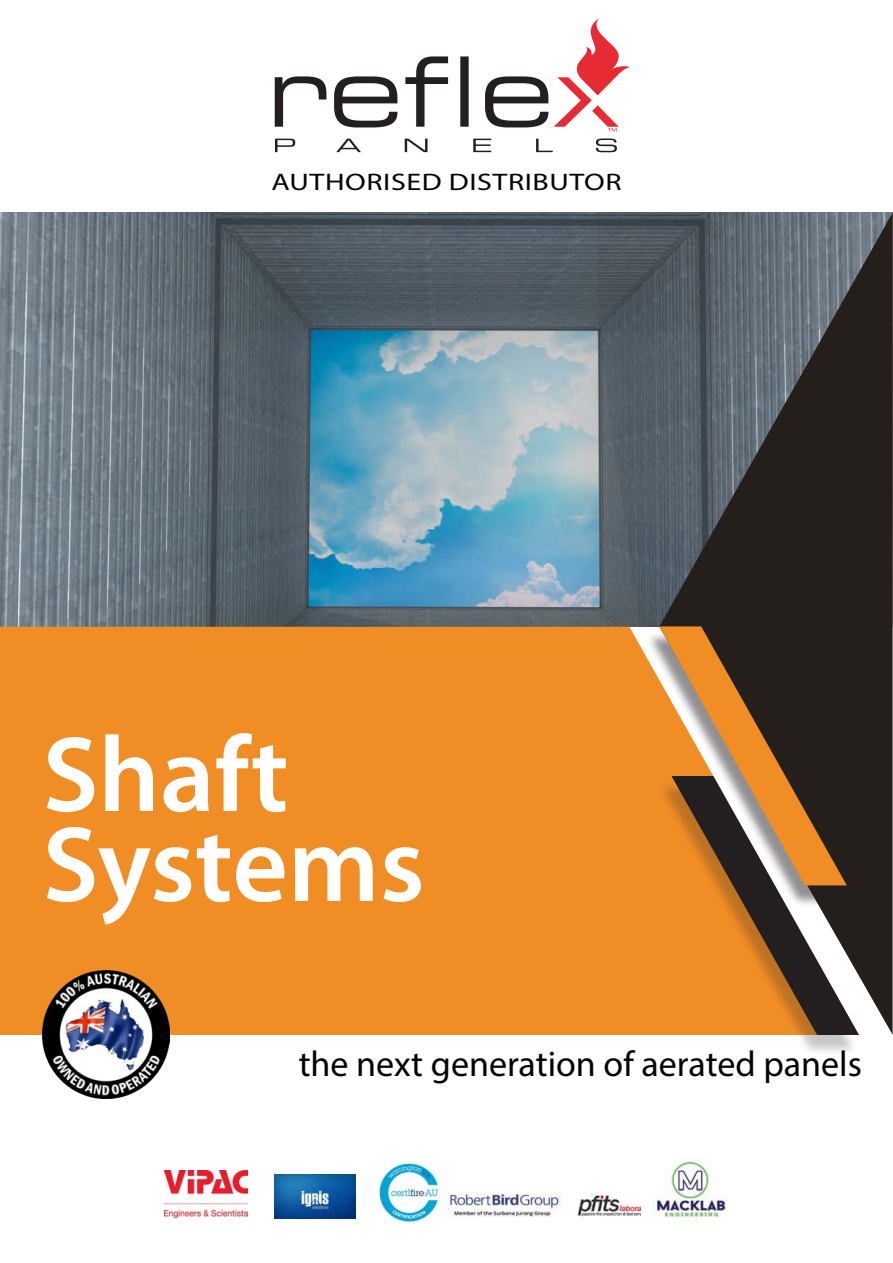
<style>
.page{position:relative;width:893px;height:1263px;background:#fff}
.page>*{position:absolute;margin:0;border:0;box-sizing:border-box;transform-origin:0 0}
.t1{font:600 108px/90px "Myriad Pro";color:#fff}
.t2{font:36px "Myriad Pro";color:#040503}
.t3{font:24px "Myriad Pro";letter-spacing:.02em;color:#040503;scale:1.25 1}
</style>
<div class="page">
<img style="left:1px;top:213px;width:658px;height:414px">
<img style="left:378px;top:1162px;width:64px;height:61px">
<img style="left:448px;top:1193px;width:114px;height:24px">
<img style="left:653px;top:1159px;width:75px;height:58px">
<img style="left:165px;top:1171px;width:83px;height:46px">
<img style="left:275px;top:1174px;width:81px;height:44px">
<img style="left:577px;top:1194px;width:63px;height:23px">
<div style="left:0;top:627px;width:657px;height:408px;background:#f08d25"></div>
<div style="left:657px;top:781px;width:202px;height:275px;background:#231f20;opacity:.25"></div>
<svg style="left:659px;top:213px;width:234px;height:822px;fill:#251f20"></svg>
<div style="left:645px;top:631px;width:202px;height:276px;background:#231f20;opacity:.5"></div>
<svg style="left:659px;top:626px;width:188px;height:259px"></svg>
<img style="left:43px;top:971px;width:127px;height:127px">
<svg style="left:554px;top:18px;width:76px;height:113px"></svg>
<svg style="left:275px;top:138px;width:342px;height:14px"></svg>
<svg style="left:275px;top:56px;width:273px;height:71px"></svg>
<p class="t3" style="left:271px;top:167px;width:282px">AUTHORISED DISTRIBUTOR</p>
<h1 class="t1" style="left:43px;top:727px;width:384px">Shaft<br>Systems</h1>
<p class="t2" style="left:299px;top:1041px;width:565px">the next generation of aerated panels</p>
</div>
